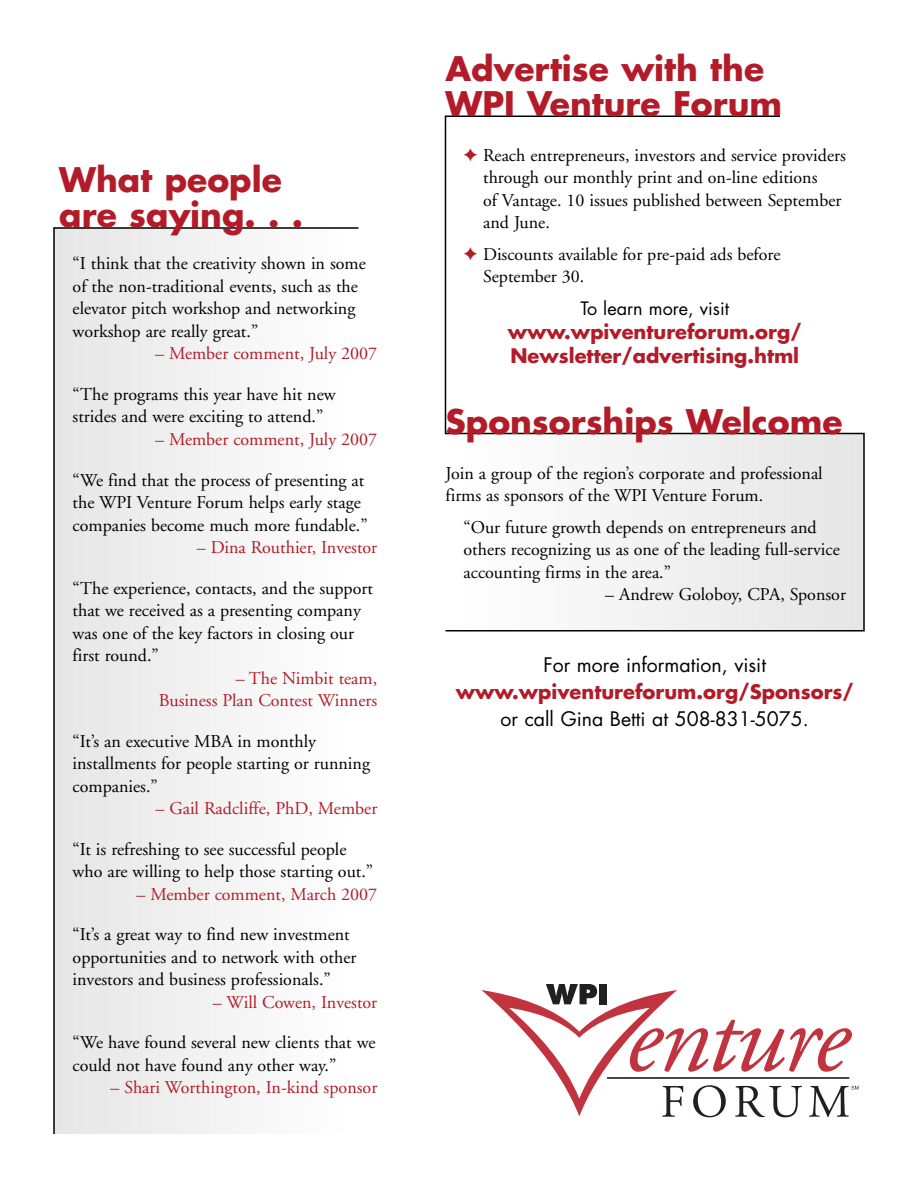
<style>
.page{position:relative;width:918px;height:1188px;background:#fff}
.page>*{position:absolute;margin:0;border:0;box-sizing:border-box;transform-origin:0 0}
.t1{font:700 33px/34.5px "Futura";color:#b21b27}
.t2{font:700 19.5px/24px "Futura";color:#b21b27}
.t3{font:19.5px "Futura";color:#000}
.t4{font:18px/22.5px "Adobe Garamond";color:#000}
.t5{font:18px/22.5px "Adobe Garamond";color:#b21b27;text-align:right}
.t6{font:18px "Futura";color:#000}
.s1{color:#b21b27}
</style>
<div class="page">
<svg style="left:444px;top:115px;width:421px;height:517px"></svg>
<div style="left:54px;top:228px;width:14px;height:906px;background:#e6e6e6"></div>
<div style="left:60px;top:228px;width:19px;height:906px;background:#e7e7e7"></div>
<div style="left:71px;top:228px;width:20px;height:906px;background:#e8e8e8"></div>
<div style="left:82px;top:228px;width:20px;height:906px;background:#e9e9e9"></div>
<div style="left:94px;top:228px;width:19px;height:906px;background:#e9e9e9"></div>
<div style="left:105px;top:228px;width:20px;height:906px;background:#eaeaea"></div>
<div style="left:116px;top:228px;width:20px;height:906px;background:#ebebeb"></div>
<div style="left:128px;top:228px;width:19px;height:906px;background:#ececec"></div>
<div style="left:139px;top:228px;width:20px;height:906px;background:#ededed"></div>
<div style="left:150px;top:228px;width:20px;height:906px;background:#eee"></div>
<div style="left:162px;top:228px;width:19px;height:906px;background:#efefef"></div>
<div style="left:173px;top:228px;width:20px;height:906px;background:#f0f0f0"></div>
<div style="left:184px;top:228px;width:20px;height:906px;background:#f1f1f1"></div>
<div style="left:196px;top:228px;width:19px;height:906px;background:#f2f2f2"></div>
<div style="left:207px;top:228px;width:20px;height:906px;background:#f3f3f3"></div>
<div style="left:218px;top:228px;width:20px;height:906px;background:#f4f4f4"></div>
<div style="left:230px;top:228px;width:19px;height:906px;background:#f5f5f5"></div>
<div style="left:241px;top:228px;width:20px;height:906px;background:#f6f6f6"></div>
<div style="left:252px;top:228px;width:20px;height:906px;background:#f7f7f7"></div>
<div style="left:264px;top:228px;width:19px;height:906px;background:#f8f8f8"></div>
<div style="left:275px;top:228px;width:20px;height:906px;background:#f9f9f9"></div>
<div style="left:286px;top:228px;width:20px;height:906px;background:#fafafa"></div>
<div style="left:298px;top:228px;width:19px;height:906px;background:#fbfbfb"></div>
<svg style="left:482px;top:984px;width:377px;height:133px"></svg>
<div style="left:599px;top:984px;width:8px;height:20px;background:#231f20"></div>
<hr style="left:53px;top:227px;width:2px;height:907px;background:#000">
<hr style="left:54px;top:227px;width:304px;height:2px;background:#000">
<h1 class="t1" style="left:59px;top:166px;width:246px">What people are saying. . .</h1>
<p class="t4" style="left:73px;top:254px;width:295px">“I think that the creativity shown in some of the non-traditional events, such as the elevator pitch workshop and networking workshop are really great.”</p>
<p class="t5" style="left:155px;top:344px;width:224px">– Member comment, July 2007</p>
<p class="t4" style="left:73px;top:385px;width:265px">“The programs this year have hit new strides and were exciting to attend.”</p>
<p class="t5" style="left:155px;top:430px;width:224px">– Member comment, July 2007</p>
<p class="t4" style="left:73px;top:470px;width:297px">“We find that the process of presenting at the WPI Venture Forum helps early stage companies become much more fundable.”</p>
<p class="t5" style="left:197px;top:538px;width:182px">– Dina Routhier, Investor</p>
<p class="t4" style="left:73px;top:578px;width:302px">“The experience, contacts, and the support that we received as a presenting company was one of the key factors in closing our first round.”</p>
<p class="t5" style="left:159px;top:668px;width:220px">– The Nimbit team,<br>Business Plan Contest Winners</p>
<p class="t4" style="left:73px;top:731px;width:299px">“It’s an executive MBA in monthly installments for people starting or running companies.”</p>
<p class="t5" style="left:155px;top:799px;width:223px">– Gail Radcliffe, PhD, Member</p>
<p class="t4" style="left:73px;top:839px;width:302px">“It is refreshing to see successful people who are willing to help those starting out.”</p>
<p class="t5" style="left:136px;top:884px;width:242px">– Member comment, March 2007</p>
<p class="t4" style="left:73px;top:925px;width:285px">“It’s a great way to find new investment opportunities and to network with other investors and business professionals.”</p>
<p class="t5" style="left:213px;top:992px;width:166px">– Will Cowen, Investor</p>
<p class="t4" style="left:73px;top:1033px;width:305px">“We have found several new clients that we could not have found any other way.”</p>
<p class="t5" style="left:111px;top:1078px;width:268px">– Shari Worthington, In-kind sponsor</p>
<h1 class="t1" style="left:446px;top:55px;width:338px">Advertise with the<br>WPI Venture Forum</h1>
<p class="t4" style="left:483px;top:145px;width:364px;text-indent:-20px"><span class="s1">✦</span> Reach entrepreneurs, investors and service providers through our monthly print and on-line editions<br>of Vantage. 10 issues published between September and June.</p>
<p class="t4" style="left:483px;top:244px;width:299px;text-indent:-20px"><span class="s1">✦</span> Discounts available for pre-paid ads before<br>September 30.</p>
<p class="t6" style="left:580px;top:300px;width:150px">To learn more, visit</p>
<p class="t2" style="left:508px;top:322px;width:296px">www.wpiventureforum.org/<br>Newsletter/advertising.html</p>
<h1 class="t1" style="left:446px;top:407px;width:398px">Sponsorships Welcome</h1>
<p class="t4" style="left:446px;top:463px;width:379px">Join a group of the region’s corporate and professional firms as sponsors of the WPI Venture Forum.</p>
<p class="t4" style="left:464px;top:517px;width:378px">“Our future growth depends on entrepreneurs and others recognizing us as one of the leading full-service accounting firms in the area.”</p>
<p class="t4" style="left:605px;top:585px;width:242px">– Andrew Goloboy, CPA, Sponsor</p>
<p class="t3" style="left:543px;top:656px;width:224px">For more information, visit</p>
<p class="t2" style="left:456px;top:681px;width:400px">www.wpiventureforum.org/Sponsors/</p>
<p class="t3" style="left:501px;top:710px;width:310px">or call Gina Betti at 508-831-5075.</p>
</div>
